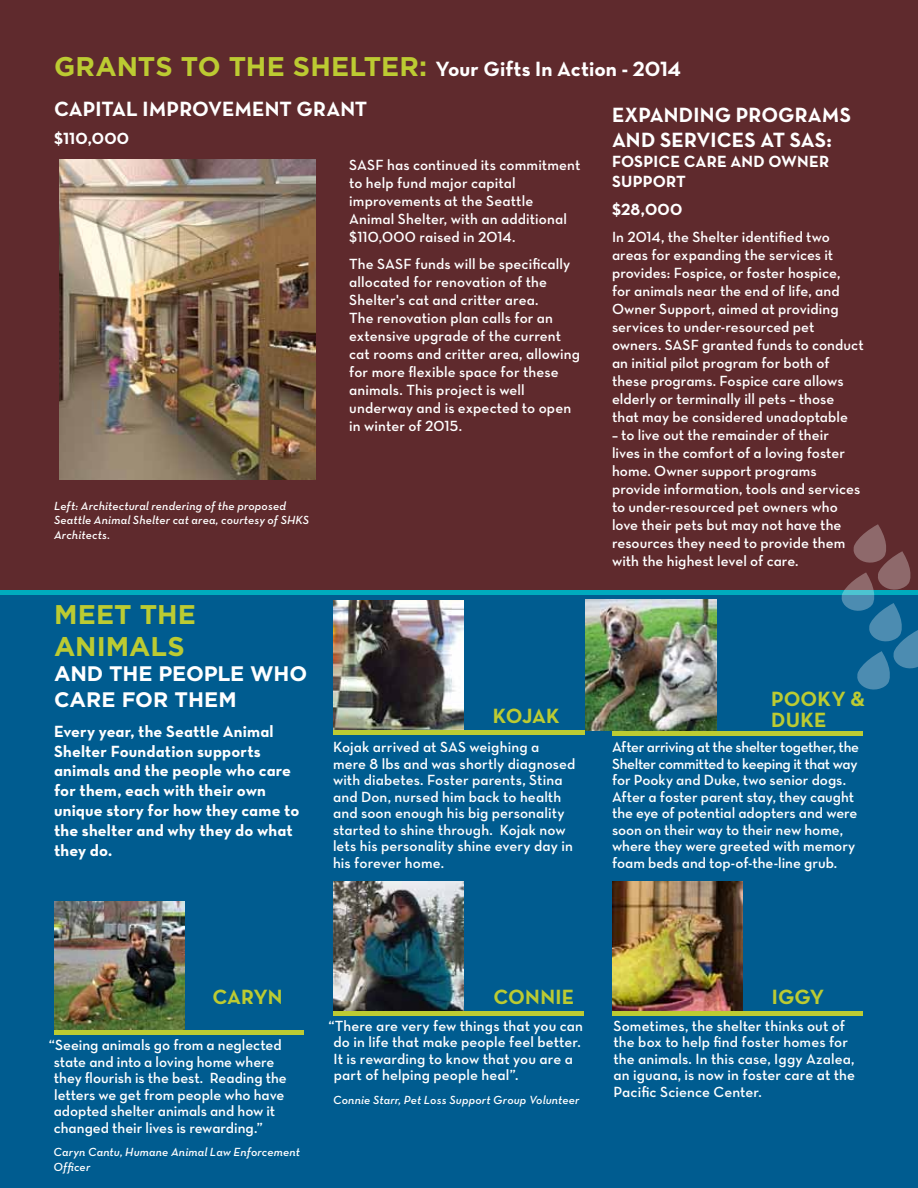
<style>
.page{position:relative;width:918px;height:1188px;background:#fff}
.page>*{position:absolute;margin:0;border:0;box-sizing:border-box;transform-origin:0 0}
.t1{font:700 27px/32.4px "Gotham";letter-spacing:.005em;color:#bccb32}
.t2{font:21px/25.2px "Neutra Text Bold Alt";letter-spacing:.005em;color:#fff}
.t3{font:21px/21px "Neutra Text Bold Alt";color:#bccb32}
.t4{font:700 21px/25.2px "Gotham";letter-spacing:-.005em;color:#fff}
.t5{font:16.5px/19.8px "Neutra Text Bold Alt";letter-spacing:.01em;color:#fff}
.t6{font:15px/18px "Neutra Text Demi Alt";letter-spacing:.005em;color:#fff}
.t7{font:12px/14.4px "Neutra Text Demi Italic Alt";letter-spacing:.015em;color:#fff}
.s1{font-family:"Gotham";font-weight:700;font-size:27px;color:#bccb32}
</style>
<div class="page">
<div style="left:0;top:594px;width:918px;height:594px;background:#005c90"></div>
<div style="left:0;top:0;width:918px;height:590px;background:#5f2a2d"></div>
<div style="left:0;top:590px;width:918px;height:5px;background:#00abbe"></div>
<img style="left:54px;top:901px;width:131px;height:129px">
<div style="left:54px;top:1030px;width:250px;height:5px;background:#bccb32"></div>
<img style="left:585px;top:600px;width:131px;height:131px">
<hr style="left:612px;top:732px;width:250px;height:4px;background:#bccb32">
<img style="left:333px;top:882px;width:131px;height:129px">
<hr style="left:333px;top:1011px;width:251px;height:4px;background:#bccb32">
<img style="left:612px;top:882px;width:131px;height:129px">
<hr style="left:612px;top:1011px;width:250px;height:4px;background:#bccb32">
<img style="left:333px;top:600px;width:131px;height:131px">
<hr style="left:333px;top:731px;width:251px;height:4px;background:#bccb32">
<svg style="left:841px;top:524px;width:77px;height:166px"></svg>
<img style="left:59px;top:160px;width:257px;height:319px">
<h2 class="t2" style="left:54px;top:56px;width:629px"><span class="s1">GRANTS TO THE SHELTER:</span> Your Gifts In Action - 2014</h2>
<h2 class="t2" style="left:54px;top:95px;width:315px">CAPITAL IMPROVEMENT GRANT</h2>
<p class="t5" style="left:54px;top:128px;width:77px">$110,000</p>
<p class="t6" style="left:349px;top:155px;width:233px">SASF has continued its commitment to help fund major capital improvements at the Seattle<br>Animal Shelter, with an additional $110,000 raised in 2014.</p>
<p class="t6" style="left:349px;top:254px;width:232px">The SASF funds will be specifically allocated for renovation of the<br>Shelter's cat and critter area.<br>The renovation plan calls for an extensive upgrade of the current cat rooms and critter area, allowing for more flexible space for these animals. This project is well underway and is expected to open in winter of 2015.</p>
<p class="t7" style="left:54px;top:498px;width:257px">Left: Architectural rendering of the proposed<br>Seattle Animal Shelter cat area, courtesy of SHKS<br>Architects.</p>
<h1 class="t1" style="left:54px;top:597px;width:143px">MEET THE<br>ANIMALS</h1>
<h2 class="t4" style="left:54px;top:661px;width:255px">AND THE PEOPLE WHO<br>CARE FOR THEM</h2>
<p class="t5" style="left:54px;top:721px;width:247px">Every year, the Seattle Animal<br>Shelter Foundation supports animals and the people who care for them, each with their own unique story for how they came to the shelter and why they do what they do.</p>
<h2 class="t3" style="left:493px;top:705px;width:68px">KOJAK</h2>
<p class="t6" style="left:333px;top:739px;width:244px;line-height:16.5px">Kojak arrived at SAS weighing a mere 8 lbs and was shortly diagnosed with diabetes. Foster parents, Stina and Don, nursed him back to health and soon enough his big personality started to shine through. Kojak now lets his personality shine every day in his forever home.</p>
<h2 class="t2" style="left:612px;top:102px;width:241px">EXPANDING PROGRAMS<br>AND SERVICES AT SAS:</h2>
<p class="t5" style="left:612px;top:151px;width:219px">FOSPICE CARE AND OWNER<br>SUPPORT</p>
<p class="t5" style="left:612px;top:200px;width:72px">$28,000</p>
<p class="t6" style="left:612px;top:228px;width:253px">In 2014, the Shelter identified two areas for expanding the services it provides: Fospice, or foster hospice,<br>for animals near the end of life, and Owner Support, aimed at providing services to under-resourced pet owners. SASF granted funds to conduct an initial pilot program for both of these programs. Fospice care allows elderly or terminally ill pets – those that may be considered unadoptable</p>
<p class="t6" style="left:612px;top:426px;width:250px">– to live out the remainder of their lives in the comfort of a loving foster home. Owner support programs provide information, tools and services to under-resourced pet owners who love their pets but may not have the resources they need to provide them with the highest level of care.</p>
<h2 class="t3" style="left:771px;top:688px;width:95px">POOKY &amp;<br>DUKE</h2>
<p class="t6" style="left:612px;top:739px;width:249px;line-height:16.5px">After arriving at the shelter together, the Shelter committed to keeping it that way for Pooky and Duke, two senior dogs.<br>After a foster parent stay, they caught the eye of potential adopters and were soon on their way to their new home, where they were greeted with memory foam beds and top-of-the-line grub.</p>
<h2 class="t3" style="left:212px;top:986px;width:72px">CARYN</h2>
<p class="t6" style="left:54px;top:1037px;width:235px;line-height:16.5px;text-indent:-5px">“Seeing animals go from a neglected state and into a loving home where they flourish is the best. Reading the letters we get from people who have adopted shelter animals and how it changed their lives is rewarding.”</p>
<p class="t7" style="left:53px;top:1145px;width:248px">Caryn Cantu, Humane Animal Law Enforcement<br>Officer</p>
<h2 class="t3" style="left:494px;top:986px;width:82px">CONNIE</h2>
<p class="t6" style="left:333px;top:1017px;width:251px;line-height:16.5px;text-indent:-5px">“There are very few things that you can do in life that make people feel better.<br>It is rewarding to know that you are a part of helping people heal”.</p>
<p class="t7" style="left:333px;top:1092px;width:248px">Connie Starr, Pet Loss Support Group Volunteer</p>
<h2 class="t3" style="left:772px;top:986px;width:54px">IGGY</h2>
<p class="t6" style="left:614px;top:1017px;width:243px;line-height:16.5px">Sometimes, the shelter thinks out of the box to help find foster homes for the animals. In this case, Iggy Azalea, an iguana, is now in foster care at the Pacific Science Center.</p>
</div>
